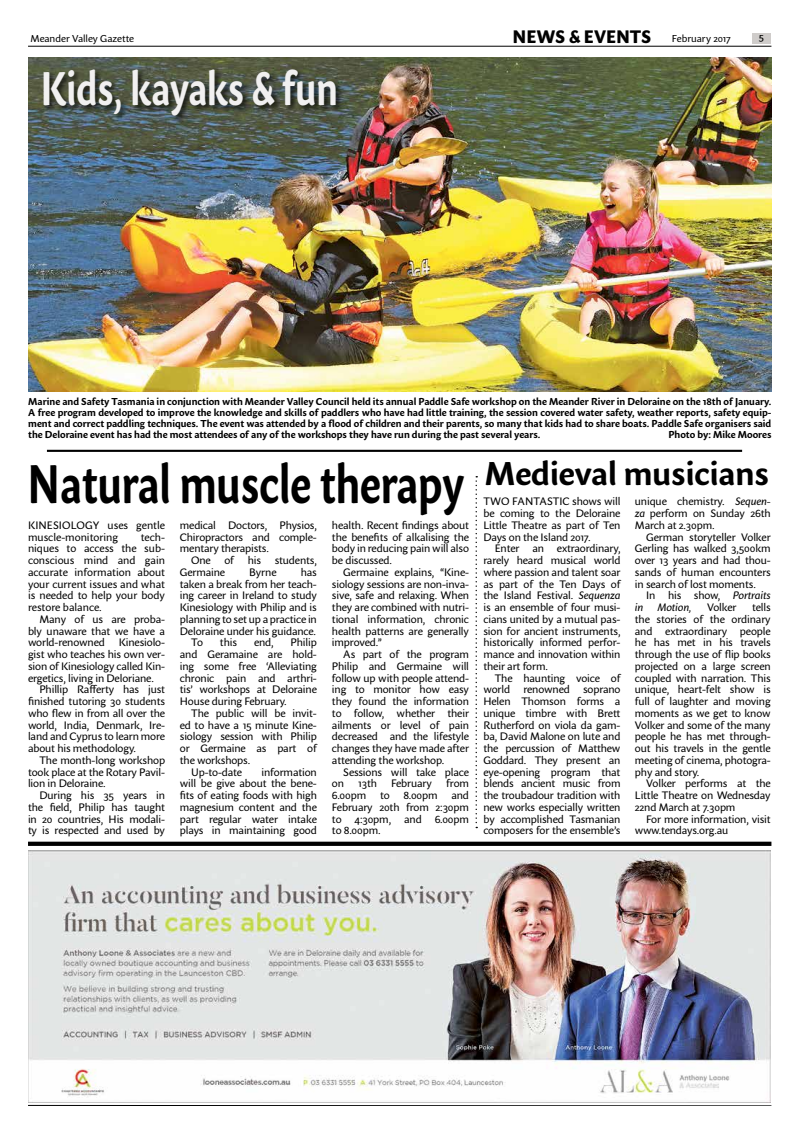
<style>
.page{position:relative;width:800px;height:1134px;background:#fff}
.page>*{position:absolute;margin:0;border:0;box-sizing:border-box;transform-origin:0 0}
.t1{font:700 53.9px "Sharik Sans";color:#000;scale:.78 1}
.t2{font:700 46.8px "Sharik Sans";color:#f1f0f0;scale:.78 1}
.t3{font:800 18px "Sharik Sans";letter-spacing:-.005em;color:#000}
.t4{font:10.8px/11.7px "Sharik Sans";letter-spacing:-.01em;color:#000;text-align:justify}
.t5{font:italic 10.8px "Sharik Sans";letter-spacing:-.01em;color:#000}
.t6{font:700 10px/11px "Sharik Sans";color:#000;text-align:justify}
.t7{font:10px "Sharik Sans";color:#000}
.t8{font:500 10px "Sharik Sans";color:#000}
.s1{font-style:italic}
</style>
<div class="page">
<div style="left:751px;top:33px;width:19px;height:11px;background:#cfccca"></div>
<hr style="left:28px;top:46px;width:743px;height:1px;background:#000">
<svg style="left:28px;top:1105px;width:743px;height:1px"></svg>
<svg style="left:28px;top:842px;width:743px;height:4px;background:#050505"></svg>
<img style="left:28px;top:850px;width:742px;height:252px">
<img style="left:28px;top:58px;width:743px;height:334px">
<hr style="left:47px;top:450px;width:694px;height:2px;background:#000">
<div style="left:42px;top:67px;width:301px;height:56px;background:#000;opacity:.75"></div>
<svg style="left:475px;top:476px;width:2px;height:352px"></svg>
<p class="t7" style="left:30px;top:32px;width:105px">Meander Valley Gazette</p>
<h3 class="t3" style="left:512px;top:24px;width:140px">NEWS &amp; EVENTS</h3>
<p class="t7" style="left:671px;top:32px;width:60px">February 2017</p>
<p class="t8" style="left:758px;top:30px;width:7px">5</p>
<h2 class="t2" style="left:41px;top:55px;width:382px">Kids, kayaks &amp; fun</h2>
<p class="t6" style="left:28px;top:396px;width:744px">Marine and Safety Tasmania in conjunction with Meander Valley Council held its annual Paddle Safe workshop on the Meander River in Deloraine on the 18th of January.<br>A free program developed to improve the knowledge and skills of paddlers who have had little training, the session covered water safety, weather reports, safety equip&shy;ment and correct paddling techniques. The event was attended by a flood of children and their parents, so many that kids had to share boats. Paddle Safe organisers said the Deloraine event has had the most attendees of any of the workshops they have run during the past several years.</p>
<p class="t6" style="left:668px;top:429px;width:104px">Photo by: Mike Moores</p>
<h1 class="t1" style="left:28px;top:445px;width:951px">Natural muscle therapy <sup>Medieval</sup> <sup>musicians</sup></h1>
<p class="t4" style="left:634px;top:495px;width:137px">unique chemistry. <span class="s1">Sequen&shy;za</span> perform on Sunday 26th March at 2.30pm.</p>
<p class="t4" style="left:634px;top:531px;width:137px;text-indent:11px">German storyteller Volker Gerling has walked 3,500km over 13 years and had thou&shy;sands of human encounters in search of lost moments.</p>
<p class="t4" style="left:646px;top:590px;width:126px">In his show, <span class="s1">Portraits</span></p>
<p class="t5" style="left:634px;top:600px;width:10px">in</p>
<p class="t5" style="left:657px;top:600px;width:36px">Motion,</p>
<p class="t4" style="left:706px;top:601px;width:31px">Volker</p>
<p class="t4" style="left:483px;top:496px;width:138px">TWO FANTASTIC shows will be coming to the Deloraine Little Theatre as part of Ten Days on the Island 2017.</p>
<p class="t4" style="left:483px;top:543px;width:138px;text-indent:11px">Enter an extraordinary, rarely heard musical world where passion and talent soar as part of the Ten Days of the Island Festival. <span class="s1">Sequenza </span>is an ensemble of four musi&shy;cians united by a mutual pas&shy;sion for ancient instruments, historically informed perfor&shy;mance and innovation within their art form.</p>
<p class="t4" style="left:483px;top:672px;width:138px;text-indent:11px">The haunting voice of world renowned soprano Helen Thomson forms a unique timbre with Brett Rutherford on viola da gam&shy;ba, David Malone on lute and the percussion of Matthew Goddard. They present an eye-opening program that blends ancient music from the troubadour tradition with new works especially written by accomplished Tasmanian composers for the ensemble’s</p>
<p class="t4" style="left:332px;top:519px;width:138px">health. Recent findings about the benefits of alkalising the body in reducing pain will also be discussed.</p>
<p class="t4" style="left:332px;top:566px;width:138px;text-indent:11px">Germaine explains, “Kine&shy;siology sessions are non-inva&shy;sive, safe and relaxing. When they are combined with nutri&shy;tional information, chronic health patterns are generally improved.”</p>
<p class="t4" style="left:332px;top:648px;width:138px;text-indent:11px">As part of the program Philip and Germaine will follow up with people attend&shy;ing to monitor how easy they found the information to follow, whether their ailments or level of pain decreased and the lifestyle changes they have made after attending the workshop.</p>
<p class="t4" style="left:332px;top:766px;width:138px;text-indent:11px">Sessions will take place on</p>
<p class="t4" style="left:28px;top:519px;width:138px">KINESIOLOGY uses gentle muscle-monitoring</p>
<p class="t4" style="left:180px;top:519px;width:138px">medical Doctors, Physios,</p>
<p class="t4" style="left:180px;top:531px;width:138px">Chiropractors and comple-</p>
<p class="t4" style="left:180px;top:542px;width:91px">mentary therapists.</p>
<p class="t4" style="left:191px;top:554px;width:21px">One</p>
<p class="t4" style="left:224px;top:554px;width:11px">of</p>
<p class="t4" style="left:247px;top:554px;width:15px">his</p>
<p class="t4" style="left:274px;top:554px;width:44px">students,</p>
<p class="t4" style="left:180px;top:566px;width:47px">Germaine</p>
<p class="t4" style="left:249px;top:566px;width:29px">Byrne</p>
<p class="t4" style="left:300px;top:566px;width:18px">has</p>
<p class="t4" style="left:180px;top:578px;width:138px">taken a break from her teach-</p>
<p class="t4" style="left:180px;top:589px;width:138px">ing career in Ireland to study</p>
<p class="t4" style="left:180px;top:601px;width:138px">Kinesiology with Philip and is</p>
<p class="t4" style="left:180px;top:613px;width:138px">planning to set up a practice in</p>
<p class="t4" style="left:180px;top:625px;width:138px">Deloraine under his guidance.</p>
<p class="t4" style="left:191px;top:636px;width:13px">To</p>
<p class="t4" style="left:220px;top:636px;width:19px">this</p>
<p class="t4" style="left:254px;top:636px;width:21px">end,</p>
<p class="t4" style="left:28px;top:531px;width:138px;text-indent:113px">tech&shy;niques to access the sub&shy;conscious mind and gain accurate information about your current issues and what is needed to help your body restore balance.</p>
<p class="t4" style="left:28px;top:613px;width:138px;text-indent:11px">Many of us are proba&shy;bly unaware that we have a world-renowned</p>
<p class="t4" style="left:634px;top:601px;width:137px;text-indent:117px">tells the stories of the ordinary and extraordinary people he has met in his travels through the use of flip books projected on a large screen coupled with narration. This unique, heart-felt show is full of laughter and moving moments as we get to know Volker and some of the many people he has met through&shy;out his travels in the gentle meeting of cinema, photogra&shy;phy and story.</p>
<p class="t4" style="left:634px;top:777px;width:137px;text-indent:11px">Volker performs at the Little Theatre on Wednesday 22nd March at 7.30pm</p>
<p class="t4" style="left:634px;top:813px;width:137px;text-indent:11px">For more information, visit www.tendays.org.au</p>
<p class="t4" style="left:28px;top:636px;width:138px;text-indent:91px">Kinesiolo&shy;gist who teaches his own ver&shy;sion of Kinesiology called Kin&shy;ergetics, living in Deloriane.</p>
<p class="t4" style="left:28px;top:683px;width:138px;text-indent:11px">Phillip Rafferty has just finished tutoring 30 students who flew in from all over the world, India, Denmark, Ire&shy;land and Cyprus to learn more about his methodology.</p>
<p class="t4" style="left:28px;top:754px;width:138px;text-indent:11px">The month-long workshop took place at the Rotary Pavil&shy;lion in Deloraine.</p>
<p class="t4" style="left:28px;top:789px;width:138px;text-indent:11px">During his 35 years in the field, Philip has taught in 20 countries, His modali&shy;ty is respected and used by</p>
<p class="t4" style="left:180px;top:636px;width:138px;text-indent:111px">Philip and Geramaine are hold&shy;ing some free ‘Alleviating chronic pain and arthri&shy;tis’ workshops at Deloraine House during February.</p>
<p class="t4" style="left:191px;top:707px;width:127px">The public will be invit-</p>
<p class="t4" style="left:180px;top:719px;width:138px">ed to have a 15 minute Kine-</p>
<p class="t4" style="left:180px;top:730px;width:138px">siology session with Philip</p>
<p class="t4" style="left:180px;top:742px;width:138px">or Germaine as part of</p>
<p class="t4" style="left:180px;top:754px;width:72px">the workshops.</p>
<p class="t4" style="left:191px;top:766px;width:52px">Up-to-date</p>
<p class="t4" style="left:180px;top:766px;width:138px;text-indent:82px">information will be give about the bene&shy;fits of eating foods with high magnesium content and the part regular water intake plays in maintaining good</p>
<p class="t4" style="left:358px;top:777px;width:20px">13th</p>
<p class="t4" style="left:391px;top:777px;width:42px">February</p>
<p class="t4" style="left:446px;top:777px;width:24px">from</p>
<p class="t4" style="left:332px;top:789px;width:36px">6.00pm</p>
<p class="t4" style="left:380px;top:789px;width:11px">to</p>
<p class="t4" style="left:403px;top:789px;width:36px">8.00pm</p>
<p class="t4" style="left:332px;top:789px;width:138px;text-indent:119px">and February 20th from 2:30pm to 4:30pm, and 6.00pm to 8.00pm.</p>
</div>
